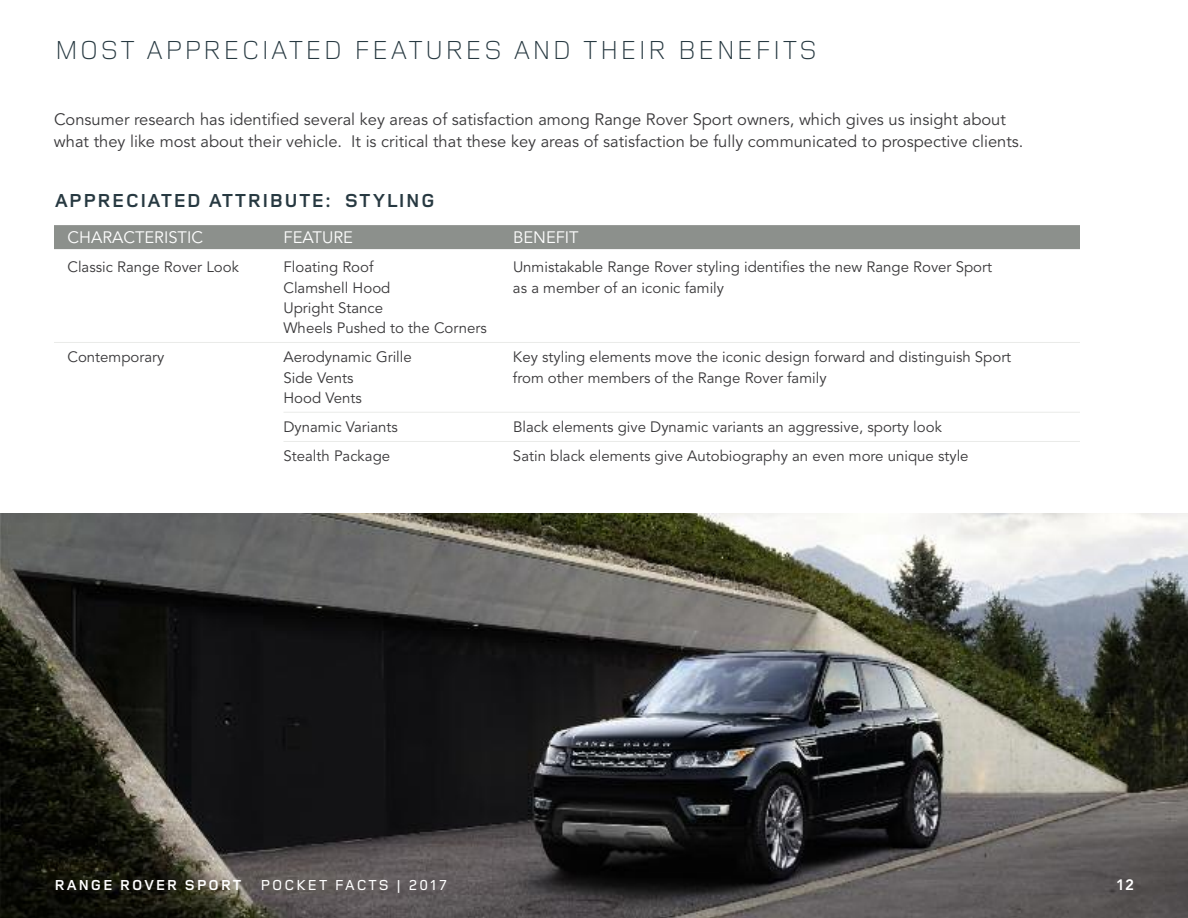
<style>
.page{position:relative;width:1188px;height:918px;background:#fff}
.page>*{position:absolute;margin:0;border:0;box-sizing:border-box;transform-origin:0 0}
.t1{font:300 27px "Land Rover Wide";color:#273941}
.t2{font:700 19.5px "Land Rover Wide";color:#273941}
.t3{font:16.5px/22.5px "Avenir";color:#39383a}
.t4{font:16.5px "Avenir";color:#fff}
.t5{font:15px/20.2px "Avenir";color:#39383a}
.t6{font:500 15px "Land Rover Wide";letter-spacing:.05em;color:#fff}
.t7{font:800 15px "Avenir";color:#fff}
.s1{font-weight:700}
</style>
<div class="page">
<img style="left:0;top:513px;width:1188px;height:405px">
<div style="left:54px;top:225px;width:1026px;height:24px;background:#8c908c"></div>
<hr style="left:54px;top:342px;width:1026px;height:1px;background:#eaebe9">
<hr style="left:284px;top:412px;width:796px;height:1px;background:#eaebe9">
<hr style="left:284px;top:441px;width:796px;height:1px;background:#eaebe9">
<h1 class="t1" style="left:54px;top:34px;width:766px">MOST APPRECIATED FEATURES AND THEIR BENEFITS</h1>
<p class="t3" style="left:54px;top:108px;width:971px">Consumer research has identified several key areas of satisfaction among Range Rover Sport owners, which gives us insight about what they like most about their vehicle. It is critical that these key areas of satisfaction be fully communicated to prospective clients.</p>
<h2 class="t2" style="left:54px;top:189px;width:383px">APPRECIATED ATTRIBUTE: STYLING</h2>
<p class="t4" style="left:68px;top:228px;width:137px">CHARACTERISTIC</p>
<p class="t4" style="left:284px;top:228px;width:71px">FEATURE</p>
<p class="t4" style="left:513px;top:228px;width:67px">BENEFIT</p>
<p class="t5" style="left:68px;top:257px;width:173px">Classic Range Rover Look</p>
<p class="t5" style="left:284px;top:257px;width:92px">Floating Roof</p>
<p class="t5" style="left:513px;top:257px;width:481px">Unmistakable Range Rover styling identifies the new Range Rover Sport</p>
<p class="t5" style="left:283px;top:278px;width:108px">Clamshell Hood</p>
<p class="t5" style="left:513px;top:278px;width:213px">as a member of an iconic family</p>
<p class="t5" style="left:284px;top:298px;width:205px">Upright Stance<br>Wheels Pushed to the Corners</p>
<p class="t5" style="left:67px;top:347px;width:98px">Contemporary</p>
<p class="t5" style="left:283px;top:347px;width:130px">Aerodynamic Grille</p>
<p class="t5" style="left:513px;top:347px;width:500px">Key styling elements move the iconic design forward and distinguish Sport</p>
<p class="t5" style="left:283px;top:368px;width:72px">Side Vents</p>
<p class="t5" style="left:513px;top:368px;width:315px">from other members of the Range Rover family</p>
<p class="t5" style="left:284px;top:383px;width:116px;line-height:29.2px">Hood Vents<br>Dynamic Variants</p>
<p class="t5" style="left:513px;top:417px;width:430px">Black elements give Dynamic variants an aggressive, sporty look</p>
<p class="t5" style="left:283px;top:446px;width:108px">Stealth Package</p>
<p class="t5" style="left:513px;top:446px;width:457px">Satin black elements give Autobiography an even more unique style</p>
<p class="t6" style="left:54px;top:876px;width:395px"><span class="s1">RANGE ROVER SPORT</span> POCKET FACTS | 2017</p>
<p class="t7" style="left:1116px;top:873px;width:19px">12</p>
</div>
